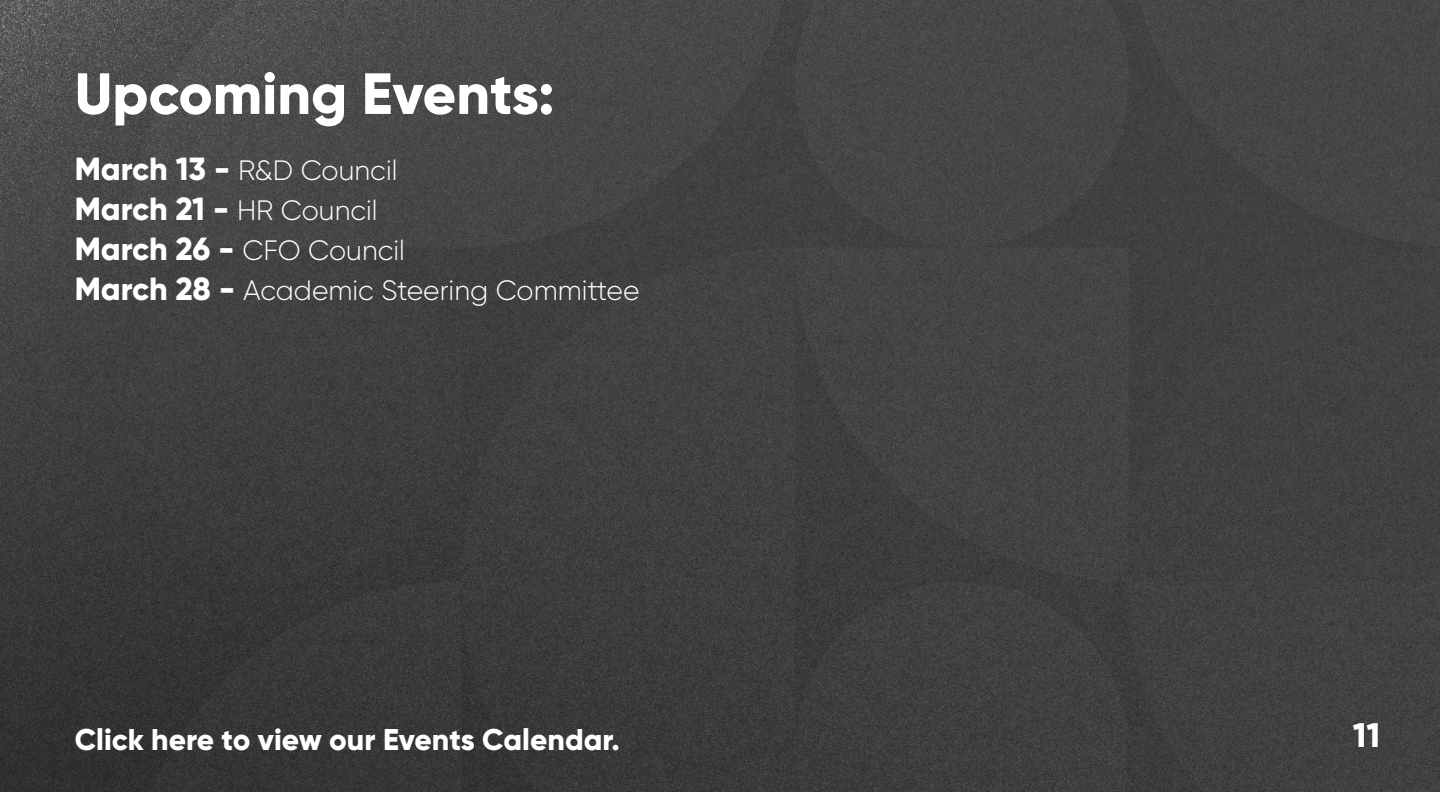
<style>
.page{position:relative;width:1440px;height:792px;background:#fff}
.page>*{position:absolute;margin:0;border:0;box-sizing:border-box;transform-origin:0 0}
.t1{font:800 58px "Gilroy";color:#fff}
.t2{font:800 34px "Gilroy";color:#fff}
.t3{font:800 30px "Gilroy";color:#fff}
.t4{font:300 28px/40px "Gilroy";color:#fff}
.s1{font-weight:800;font-size:32px}
</style>
<div class="page">
<img style="left:0;top:0;width:1440px;height:792px">
<h1 class="t1" style="left:75px;top:57px;width:481px">Upcoming Events:</h1>
<p class="t4" style="left:75px;top:149px;width:566px"><span class="s1">March 13 -</span> R&amp;D Council<br><span class="s1">March 21 -</span> HR Council<br><span class="s1">March 26 -</span> CFO Council<br><span class="s1">March 28 -</span> Academic Steering Committee</p>
<p class="t3" style="left:75px;top:721px;width:547px">Click here to view our Events Calendar.</p>
<p class="t2" style="left:1353px;top:714px;width:29px">11</p>
</div>
